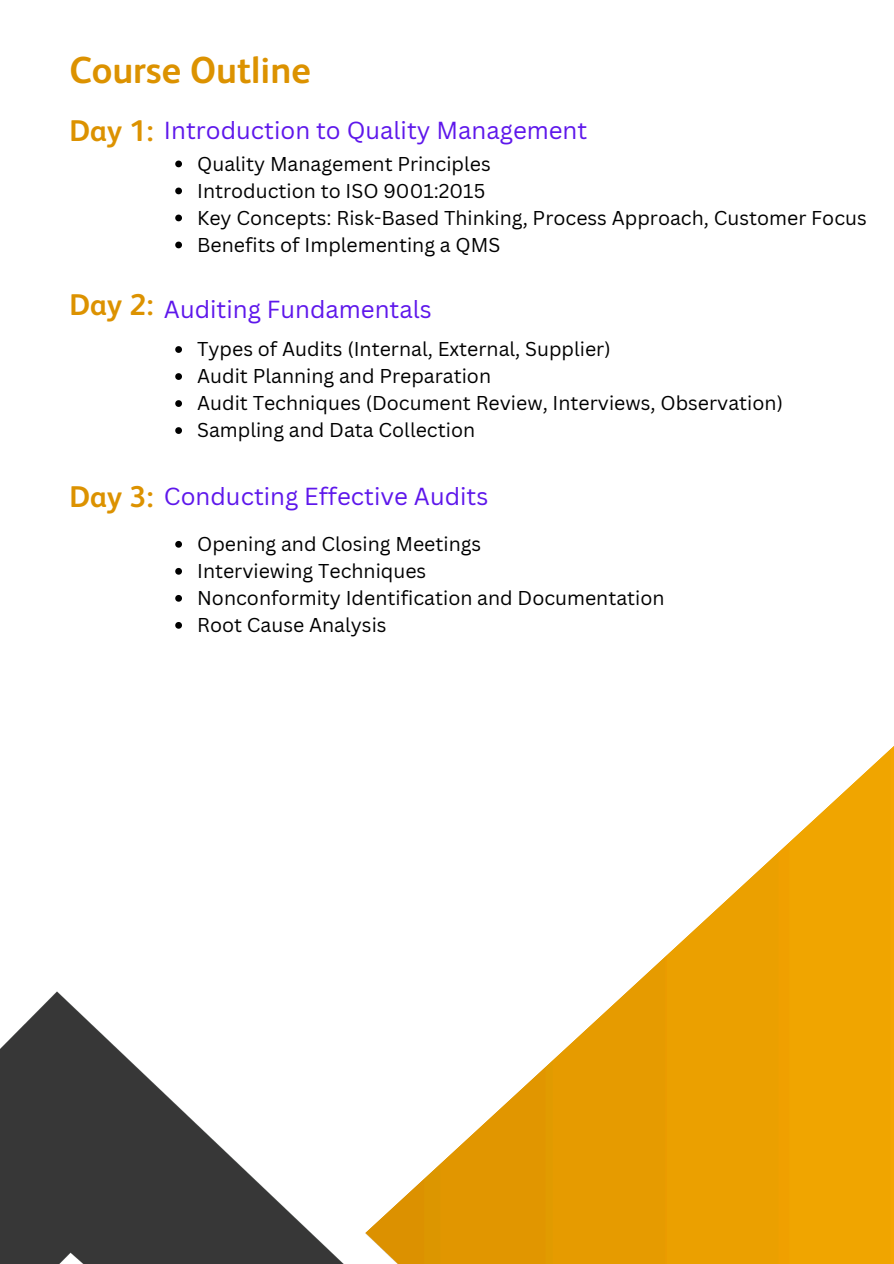
<style>
.page{position:relative;width:894px;height:1264px;background:#fff}
.page>*{position:absolute;margin:0;border:0;box-sizing:border-box;transform-origin:0 0}
.t1{font:700 37.5px "FS Albert Arabic";color:#dc9200}
.t2{font:700 30px "FS Albert Arabic";color:#dc9200}
.t3{font:24px "Canva Sans";color:#5e17eb}
.t4{font:19.5px "Canva Sans";color:#000}
</style>
<div class="page">
<img style="left:0;top:991px;width:893px;height:272px">
<svg style="left:164px;top:540px;width:729px;height:711px"></svg>
<svg style="left:175px;top:160px;width:7px;height:7px"></svg>
<svg style="left:175px;top:187px;width:7px;height:7px"></svg>
<svg style="left:175px;top:214px;width:7px;height:7px"></svg>
<svg style="left:175px;top:241px;width:7px;height:7px"></svg>
<svg style="left:175px;top:346px;width:7px;height:7px"></svg>
<svg style="left:175px;top:373px;width:7px;height:7px"></svg>
<svg style="left:175px;top:400px;width:7px;height:7px"></svg>
<svg style="left:175px;top:427px;width:7px;height:7px"></svg>
<svg style="left:175px;top:541px;width:7px;height:6px"></svg>
<svg style="left:175px;top:568px;width:7px;height:6px"></svg>
<svg style="left:175px;top:595px;width:7px;height:6px"></svg>
<svg style="left:175px;top:622px;width:7px;height:6px"></svg>
<h2 class="t1" style="left:69px;top:48px;width:243px">Course Outline</h2>
<p class="t2" style="left:69px;top:113px;width:86px">Day 1:</p>
<p class="t3" style="left:164px;top:113px;width:425px">Introduction to Quality Management</p>
<h3 class="t4" style="left:197px;top:150px;width:295px">Quality Management Principles</h3>
<p class="t4" style="left:197px;top:177px;width:289px">Introduction to ISO 9001:2015</p>
<p class="t4" style="left:197px;top:204px;width:671px">Key Concepts: Risk-Based Thinking, Process Approach, Customer Focus</p>
<p class="t4" style="left:197px;top:231px;width:304px">Benefits of Implementing a QMS</p>
<p class="t2" style="left:69px;top:287px;width:86px">Day 2:</p>
<p class="t3" style="left:164px;top:292px;width:269px">Auditing Fundamentals</p>
<p class="t4" style="left:197px;top:335px;width:415px">Types of Audits (Internal, External, Supplier)</p>
<h3 class="t4" style="left:197px;top:362px;width:295px">Audit Planning and Preparation</h3>
<p class="t4" style="left:197px;top:389px;width:587px">Audit Techniques (Document Review, Interviews, Observation)</p>
<p class="t4" style="left:197px;top:416px;width:279px">Sampling and Data Collection</p>
<h2 class="t2" style="left:69px;top:479px;width:86px">Day 3:</h2>
<p class="t3" style="left:164px;top:479px;width:326px">Conducting Effective Audits</p>
<p class="t4" style="left:197px;top:530px;width:285px">Opening and Closing Meetings</p>
<p class="t4" style="left:197px;top:557px;width:231px">Interviewing Techniques</p>
<p class="t4" style="left:197px;top:584px;width:469px">Nonconformity Identification and Documentation</p>
<p class="t4" style="left:197px;top:611px;width:191px">Root Cause Analysis</p>
</div>
